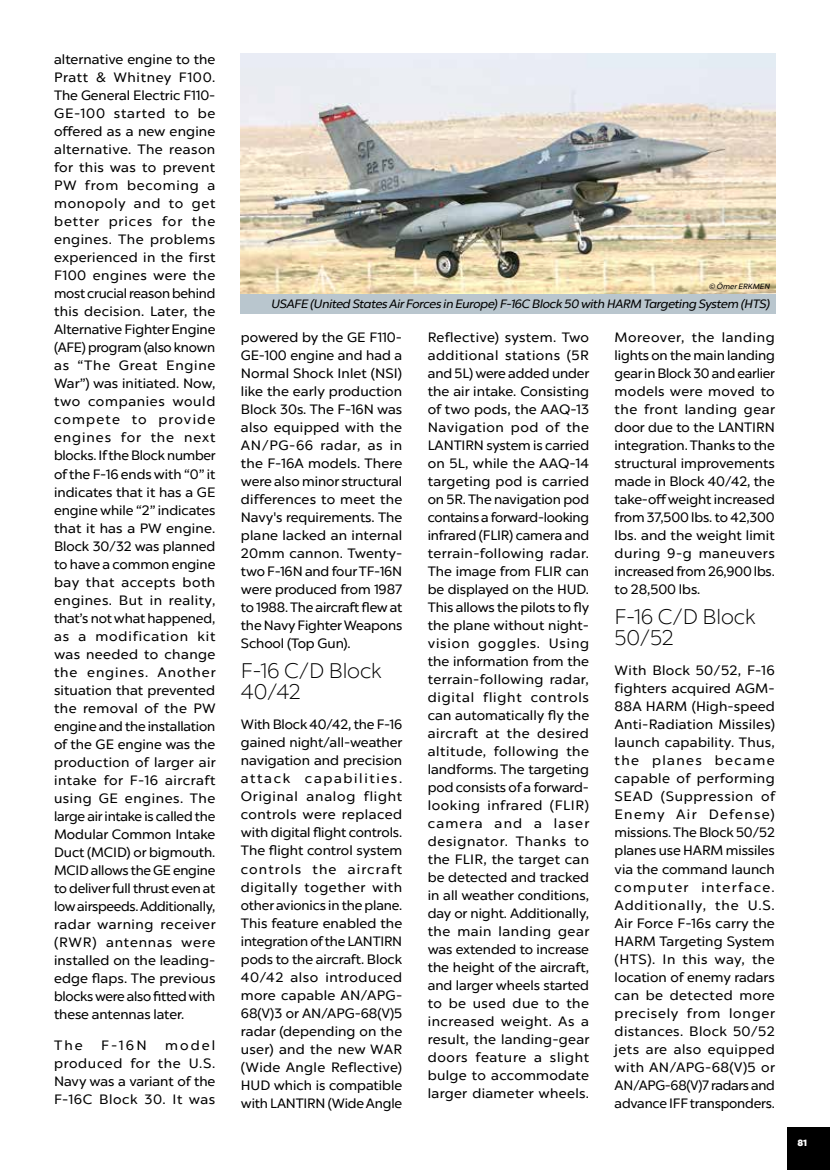
<style>
.page{position:relative;width:830px;height:1170px;background:#fff}
.page>*{position:absolute;margin:0;border:0;box-sizing:border-box;transform-origin:0 0}
.t1{font:300 21px/21px "Chronica Pro";letter-spacing:-.005em;color:#000}
.t2{font:13.5px/18px "Chronica Pro";letter-spacing:-.005em;color:#000;text-align:justify}
.t3{font:12px "Chronica Pro Regular It";letter-spacing:-.025em;color:#000}
.t4{font:800 9px "Chronica Pro";color:#fff}
.t5{font:7.5px "Chronica Pro Regular It";color:#000}
</style>
<div class="page">
<img style="left:241px;top:53px;width:534px;height:241px">
<div style="left:241px;top:294px;width:534px;height:20px;background:#b9c6ce"></div>
<div style="left:787px;top:1127px;width:42px;height:42px;background:#000"></div>
<p class="t2" style="left:54px;top:50px;width:163px">alternative engine to the Pratt &amp; Whitney F100.<br>The General Electric F110- GE-100 started to be offered as a new engine alternative. The reason for this was to prevent PW from becoming a monopoly and to get better prices for the engines. The problems experienced in the first F100 engines were the most crucial reason behind this decision. Later, the Alternative Fighter Engine (AFE) program (also known as “The Great Engine War”) was initiated. Now, two companies would compete to provide engines for the next blocks. If the Block number of the F-16 ends with “0” it indicates that it has a GE engine while “2” indicates that it has a PW engine.<br>Block 30/32 was planned to have a common engine bay that accepts both engines. But in reality, that’s not what happened, as a modification kit was needed to change the engines. Another situation that prevented the removal of the PW engine and the installation of the GE engine was the production of larger air intake for F-16 aircraft using GE engines. The large air intake is called the Modular Common Intake Duct (MCID) or bigmouth.<br>MCID allows the GE engine to deliver full thrust even at low airspeeds. Additionally, radar warning receiver (RWR) antennas were installed on the leading&shy;edge flaps. The previous blocks were also fitted with these antennas later.</p>
<p class="t2" style="left:54px;top:1035px;width:30px">The</p>
<p class="t2" style="left:101px;top:1035px;width:47px">F-16N</p>
<p class="t2" style="left:54px;top:1035px;width:163px;text-indent:111px">model produced for the U.S.<br>Navy was a variant of the F-16C Block 30. It was</p>
<p class="t5" style="left:708px;top:282px;width:62px">© Ömer ERKMEN</p>
<p class="t3" style="left:271px;top:297px;width:500px">USAFE (United States Air Forces in Europe) F-16C Block 50 with HARM Targeting System (HTS)</p>
<p class="t2" style="left:241px;top:328px;width:163px">powered by the GE F110- GE-100 engine and had a Normal Shock Inlet (NSI) like the early production Block 30s. The F-16N was also equipped with the AN/PG-66 radar, as in the F-16A models. There were also minor structural differences to meet the Navy's requirements. The plane lacked an internal 20mm cannon. Twenty&shy;two F-16N and four TF-16N were produced from 1987 to 1988. The aircraft flew at the Navy Fighter Weapons School (Top Gun).</p>
<h1 class="t1" style="left:241px;top:660px;width:142px">F-16 C/D Block<br>40/42</h1>
<p class="t2" style="left:241px;top:715px;width:163px">With Block 40/42, the F-16 gained night/all-weather navigation and precision attack capabilities.<br>Original analog flight controls were replaced with digital flight controls.<br>The flight control system controls the aircraft digitally together with other avionics in the plane.<br>This feature enabled the integration of the LANTIRN pods to the aircraft. Block 40/42 also introduced more capable AN/APG-68(V)3 or AN/APG-68(V)5 radar (depending on the user) and the new WAR (Wide Angle Reflective)<br>HUD which is compatible with LANTIRN (Wide Angle</p>
<p class="t2" style="left:427px;top:328px;width:163px">Reflective) system. Two additional stations (5R and 5L) were added under the air intake. Consisting of two pods, the AAQ-13<br>Navigation pod of the LANTIRN system is carried on 5L, while the AAQ-14 targeting pod is carried on 5R. The navigation pod contains a forward-looking infrared (FLIR) camera and terrain-following radar.<br>The image from FLIR can be displayed on the HUD.<br>This allows the pilots to fly the plane without night&shy;vision goggles. Using the information from the terrain-following radar, digital flight controls can automatically fly the aircraft at the desired altitude, following the landforms. The targeting pod consists of a forward&shy;looking infrared (FLIR) camera and a laser designator. Thanks to the FLIR, the target can be detected and tracked in all weather conditions, day or night. Additionally, the main landing gear was extended to increase the height of the aircraft, and larger wheels started to be used due to the increased weight. As a result, the landing-gear doors feature a slight bulge to accommodate larger diameter wheels.</p>
<p class="t2" style="left:614px;top:328px;width:162px">Moreover, the landing lights on the main landing gear in Block 30 and earlier models were moved to the front landing gear door due to the LANTIRN integration. Thanks to the structural improvements made in Block 40/42, the take-off weight increased from 37,500 lbs. to 42,300 lbs. and the weight limit during 9-g maneuvers increased from 26,900 lbs. to 28,500 lbs.</p>
<h1 class="t1" style="left:614px;top:606px;width:142px">F-16 C/D Block<br>50/52</h1>
<p class="t2" style="left:614px;top:661px;width:162px">With Block 50/52, F-16 fighters acquired AGM-88A HARM (High-speed Anti-Radiation Missiles) launch capability. Thus, the planes became capable of performing SEAD (Suppression of Enemy Air Defense) missions. The Block 50/52 planes use HARM missiles via the command launch computer interface.<br>Additionally, the U.S.<br>Air Force F-16s carry the HARM Targeting System (HTS). In this way, the location of enemy radars can be detected more precisely from longer distances. Block 50/52 jets are also equipped with AN/APG-68(V)5 or AN/APG-68(V)7 radars and advance IFF transponders.</p>
<p class="t4" style="left:797px;top:1136px;width:11px">81</p>
</div>
